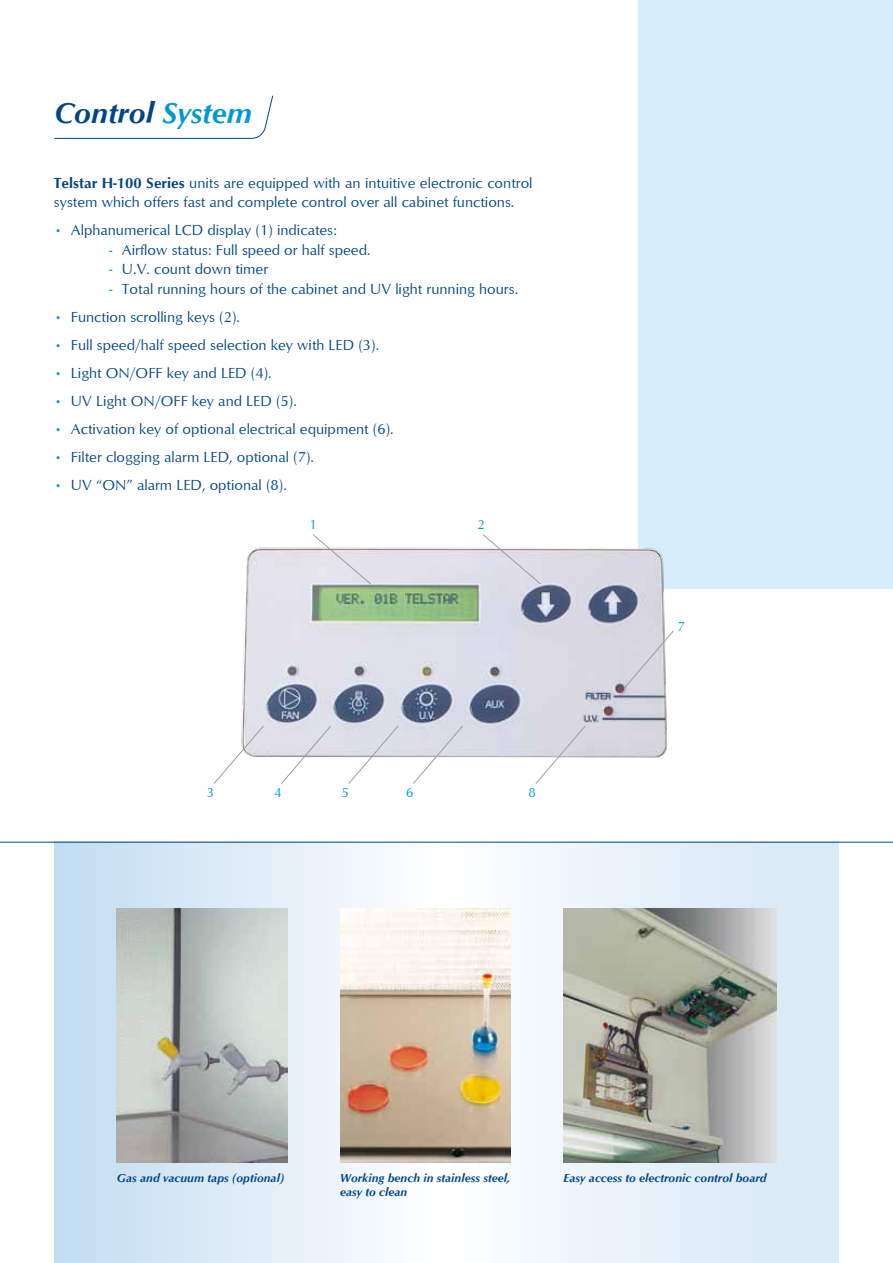
<style>
.page{position:relative;width:893px;height:1263px;background:#fff}
.page>*{position:absolute;margin:0;border:0;box-sizing:border-box;transform-origin:0 0}
.t1{font:italic 700 30px "Optimum";color:#004687}
.t2{font:15px/19.5px "Optimum";color:#004687}
.t3{font:13.5px "Optimum";color:#0098d4}
.t4{font:italic 700 12px/13.5px "Optimum";color:#004687}
.s1{color:#0098d4}
.s2{font-weight:700}
</style>
<div class="page">
<div style="left:639px;top:0;width:254px;height:588px;background:#d5edfa"></div>
<svg style="left:54px;top:843px;width:785px;height:420px"></svg>
<svg style="left:54px;top:95px;width:220px;height:44px"></svg>
<hr style="left:0;top:842px;width:893px;height:1px;background:#004687">
<img style="left:117px;top:908px;width:170px;height:254px">
<img style="left:340px;top:908px;width:170px;height:254px">
<img style="left:563px;top:908px;width:213px;height:254px">
<img style="left:241px;top:514px;width:468px;height:244px">
<svg style="left:312px;top:534px;width:60px;height:51px"></svg>
<svg style="left:482px;top:534px;width:59px;height:51px"></svg>
<svg style="left:280px;top:725px;width:52px;height:59px"></svg>
<svg style="left:214px;top:725px;width:50px;height:59px"></svg>
<svg style="left:348px;top:725px;width:51px;height:59px"></svg>
<svg style="left:412px;top:725px;width:52px;height:59px"></svg>
<svg style="left:535px;top:725px;width:51px;height:59px"></svg>
<svg style="left:623px;top:630px;width:51px;height:59px"></svg>
<h1 class="t1" style="left:54px;top:96px;width:200px">Control <span class="s1">System</span></h1>
<p class="t2" style="left:54px;top:172px;width:480px"><span class="s2">Telstar H-100 Series</span> units are equipped with an intuitive electronic control system which offers fast and complete control over all cabinet functions.</p>
<p class="t2" style="left:54px;top:220px;width:285px"><span class="s1">•</span> Alphanumerical LCD display (1) indicates:</p>
<p class="t2" style="left:109px;top:239px;width:263px"><span class="s1">-</span> Airflow status: Full speed or half speed.</p>
<p class="t2" style="left:109px;top:259px;width:160px"><span class="s1">-</span> U.V. count down timer</p>
<p class="t2" style="left:109px;top:278px;width:410px"><span class="s1">-</span> Total running hours of the cabinet and UV light running hours.</p>
<p class="t2" style="left:54px;top:306px;width:188px"><span class="s1">•</span> Function scrolling keys (2).</p>
<p class="t2" style="left:54px;top:334px;width:327px"><span class="s1">•</span> Full speed/half speed selection key with LED (3).</p>
<p class="t2" style="left:54px;top:362px;width:219px"><span class="s1">•</span> Light ON/OFF key and LED (4).</p>
<p class="t2" style="left:54px;top:390px;width:244px"><span class="s1">•</span> UV Light ON/OFF key and LED (5).</p>
<p class="t2" style="left:54px;top:418px;width:341px"><span class="s1">•</span> Activation key of optional electrical equipment (6).</p>
<p class="t2" style="left:54px;top:446px;width:262px"><span class="s1">•</span> Filter clogging alarm LED, optional (7).</p>
<p class="t2" style="left:54px;top:474px;width:234px"><span class="s1">•</span> UV “ON” alarm LED, optional (8).</p>
<p class="t3" style="left:309px;top:516px;width:9px">1</p>
<p class="t3" style="left:478px;top:516px;width:9px">2</p>
<p class="t3" style="left:207px;top:784px;width:9px">3</p>
<p class="t3" style="left:274px;top:784px;width:9px">4</p>
<p class="t3" style="left:341px;top:784px;width:9px">5</p>
<p class="t3" style="left:406px;top:784px;width:9px">6</p>
<p class="t3" style="left:529px;top:784px;width:9px">8</p>
<p class="t3" style="left:678px;top:618px;width:9px">7</p>
<p class="t4" style="left:117px;top:1171px;width:169px">Gas and vacuum taps (optional)</p>
<p class="t4" style="left:340px;top:1171px;width:171px">Working bench in stainless steel, easy to clean</p>
<p class="t4" style="left:563px;top:1171px;width:205px">Easy access to electronic control board</p>
</div>
